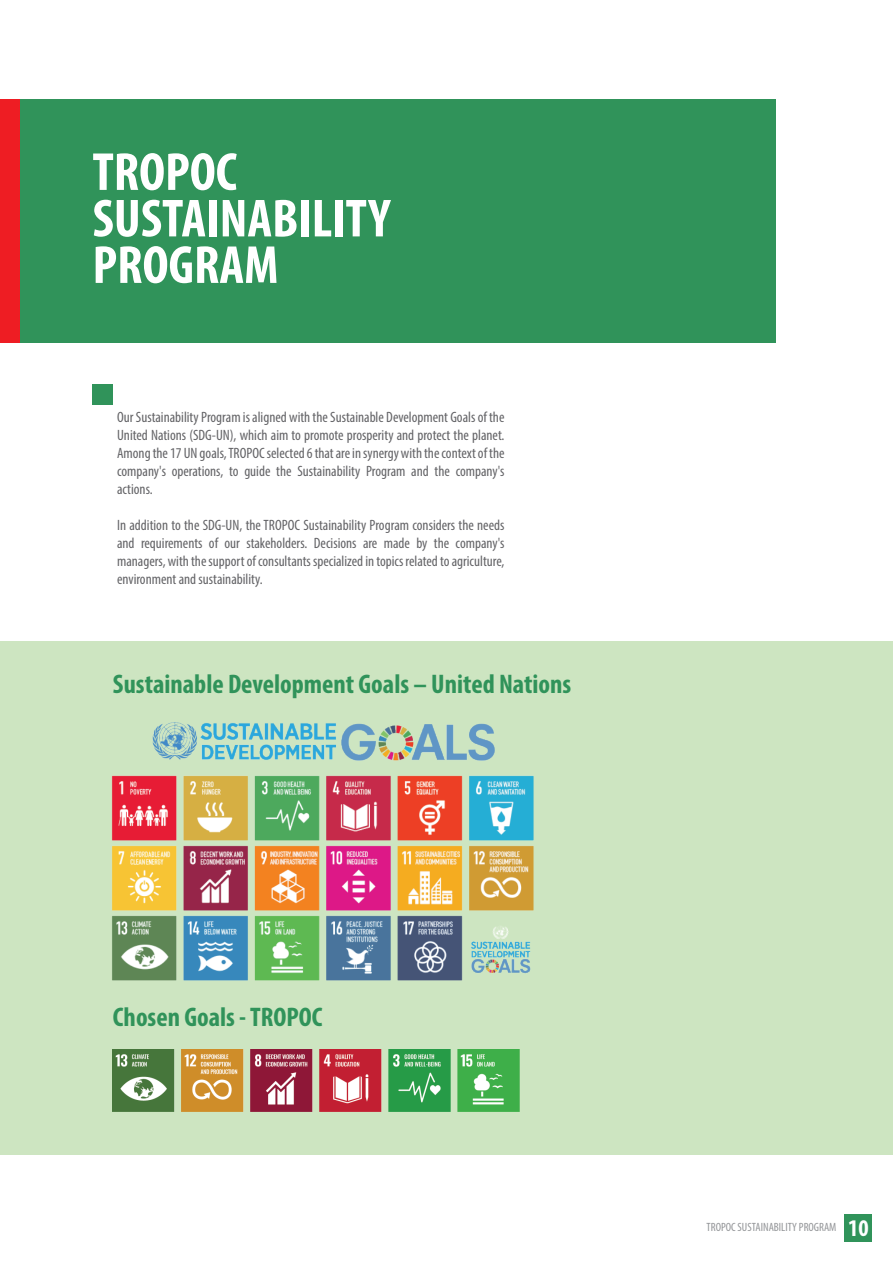
<style>
.page{position:relative;width:893px;height:1263px;background:#fff}
.page>*{position:absolute;margin:0;border:0;box-sizing:border-box;transform-origin:0 0}
.t1{font:700 condensed 54px/46.5px "Myriad Pro";color:#fff}
.t2{font:700 condensed 27px "Myriad Pro";color:#30935a}
.t3{font:condensed 15px/18px "Myriad Pro";color:#636366;text-align:justify}
.t4{font:condensed 12px "Myriad Pro";color:#939598}
.s1{font-weight:700;font-size:24px;color:#fff}
</style>
<div class="page">
<div style="left:19px;top:99px;width:756px;height:243px;background:#30935a"></div>
<div style="left:0;top:99px;width:19px;height:243px;background:#ee1d23"></div>
<div style="left:0;top:641px;width:893px;height:514px;background:#cde5c1"></div>
<div style="left:93px;top:385px;width:20px;height:20px;background:#30935a"></div>
<img style="left:111px;top:722px;width:423px;height:259px">
<img style="left:113px;top:1050px;width:406px;height:62px">
<div style="left:844px;top:1214px;width:28px;height:28px;background:#30935a"></div>
<h1 class="t1" style="left:93px;top:148px;width:299px">TROPOC<br>SUSTAINABILITY<br>PROGRAM</h1>
<p class="t3" style="left:117px;top:407px;width:389px">Our Sustainability Program is aligned with the Sustainable Development Goals of the United Nations (SDG-UN), which aim to promote prosperity and protect the planet.<br>Among the 17 UN goals, TROPOC selected 6 that are in synergy with the context of the company's operations, to guide the Sustainability Program and the company's actions.</p>
<p class="t3" style="left:117px;top:515px;width:389px">In addition to the SDG-UN, the TROPOC Sustainability Program considers the needs and requirements of our stakeholders. Decisions are made by the company's managers, with the support of consultants specialized in topics related to agriculture, environment and sustainability.</p>
<h2 class="t2" style="left:113px;top:667px;width:460px">Sustainable Development Goals – United Nations</h2>
<h2 class="t2" style="left:113px;top:1000px;width:211px">Chosen Goals - TROPOC</h2>
<p class="t4" style="left:707px;top:1220px;width:164px">TROPOC SUSTAINABILITY PROGRAM <span class="s1">10</span></p>
</div>
